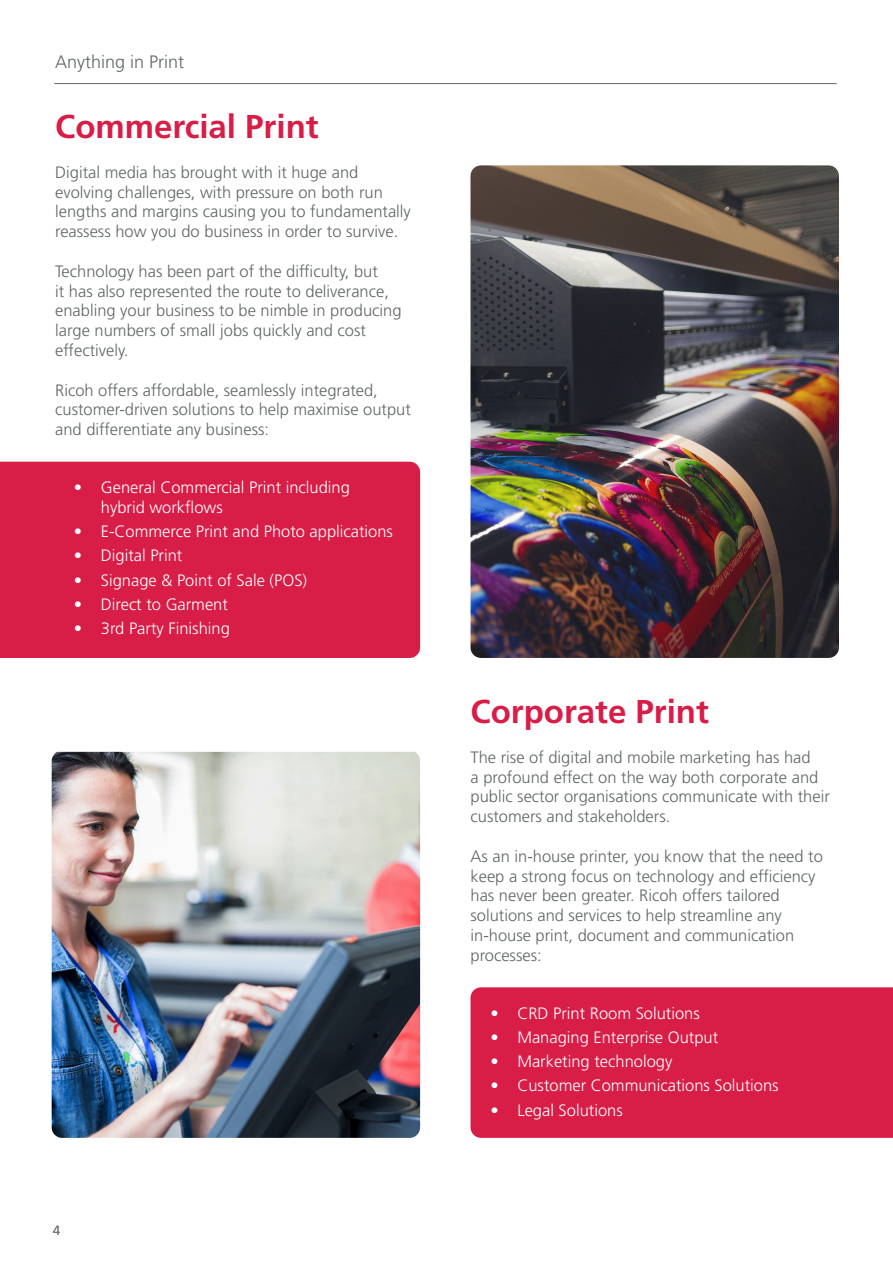
<style>
.page{position:relative;width:893px;height:1263px;background:#fff}
.page>*{position:absolute;margin:0;border:0;box-sizing:border-box;transform-origin:0 0}
.t1{font:700 33px "Frutiger LT Std";color:#d81d47}
.t2{font:300 18px "Frutiger LT Std";color:#616667}
.t3{font:300 16.5px/19.8px "Frutiger LT Std";color:#616667}
.t4{font:300 16.5px/19.8px "Frutiger LT Std";color:#fff}
.t5{font:13.5px "Frutiger LT Std";color:#616667}
</style>
<div class="page">
<div style="left:0;top:462px;width:420px;height:196px;background:#d81d47"></div>
<div style="left:470px;top:987px;width:423px;height:151px;background:#d81d47"></div>
<hr style="left:54px;top:83px;width:783px;height:1px;background:#616667">
<img style="left:470px;top:165px;width:369px;height:493px">
<img style="left:52px;top:752px;width:368px;height:386px">
<p class="t2" style="left:55px;top:51px;width:131px">Anything in Print</p>
<p class="t1" style="left:55px;top:107px;width:265px">Commercial Print</p>
<p class="t3" style="left:55px;top:162px;width:357px">Digital media has brought with it huge and evolving challenges, with pressure on both run lengths and margins causing you to fundamentally reassess how you do business in order to survive.</p>
<p class="t3" style="left:55px;top:261px;width:348px">Technology has been part of the difficulty, but<br>it has also represented the route to deliverance, enabling your business to be nimble in producing large numbers of small jobs quickly and cost effectively.</p>
<p class="t3" style="left:55px;top:380px;width:357px">Ricoh offers affordable, seamlessly integrated, customer-driven solutions to help maximise output and differentiate any business:</p>
<p class="t4" style="left:101px;top:477px;width:251px;text-indent:-27px">• General Commercial Print including hybrid workflows</p>
<p class="t4" style="left:74px;top:522px;width:321px">• E-Commerce Print and Photo applications</p>
<p class="t4" style="left:74px;top:546px;width:110px">• Digital Print</p>
<p class="t4" style="left:74px;top:570px;width:235px">• Signage &amp; Point of Sale (POS)</p>
<p class="t4" style="left:74px;top:594px;width:156px">• Direct to Garment</p>
<p class="t4" style="left:74px;top:619px;width:157px">• 3rd Party Finishing</p>
<p class="t5" style="left:53px;top:1222px;width:9px">4</p>
<p class="t1" style="left:470px;top:692px;width:240px">Corporate Print</p>
<p class="t3" style="left:470px;top:747px;width:361px">The rise of digital and mobile marketing has had<br>a profound effect on the way both corporate and public sector organisations communicate with their customers and stakeholders.</p>
<p class="t3" style="left:470px;top:846px;width:354px">As an in-house printer, you know that the need to keep a strong focus on technology and efficiency has never been greater. Ricoh offers tailored solutions and services to help streamline any in-house print, document and communication processes:</p>
<p class="t4" style="left:490px;top:1003px;width:211px">• CRD Print Room Solutions</p>
<p class="t4" style="left:490px;top:1027px;width:229px">• Managing Enterprise Output</p>
<p class="t4" style="left:490px;top:1052px;width:183px">• Marketing technology</p>
<p class="t4" style="left:490px;top:1076px;width:290px">• Customer Communications Solutions</p>
<p class="t4" style="left:490px;top:1100px;width:134px">• Legal Solutions</p>
</div>
